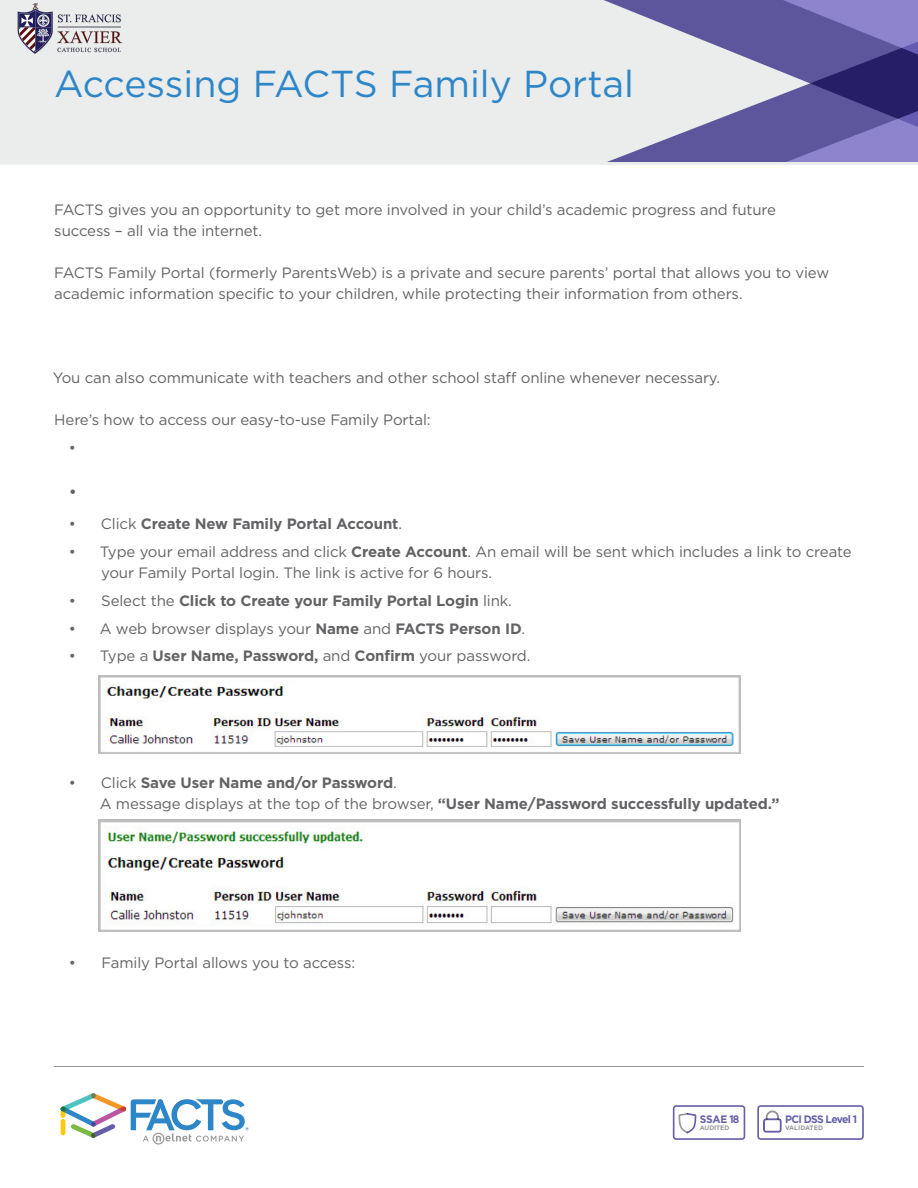
<style>
.page{position:relative;width:918px;height:1188px;background:#fff}
.page>*{position:absolute;margin:0;border:0;box-sizing:border-box;transform-origin:0 0}
.t1{font:37.5px "Gotham";color:#2d86c7}
.t2{font:15px/21px "Gotham";letter-spacing:-.01em;color:#636366}
.t3{font:700 15px/21px "Gotham";letter-spacing:-.01em;color:#636366}
.t4{font:700 10.8px "Gotham";letter-spacing:-.07em;color:#665fa9;scale:.96 1}
.t5{font:700 10.8px "Gotham";letter-spacing:-.03em;color:#675faa;scale:.96 1}
.t6{font:700 6.45px "Gotham";color:#979797}
.t7{font:700 6.45px "Gotham";letter-spacing:-.02em;color:#979797}
.s1{font-weight:400}
.s2{font-weight:700}
</style>
<div class="page">
<div style="left:0;top:0;width:918px;height:164px;background:#ebecec"></div>
<svg style="left:607px;top:5px;width:122px;height:157px"></svg>
<svg style="left:729px;top:0;width:189px;height:162px"></svg>
<hr style="left:54px;top:1066px;width:810px;height:1px;background:#979797">
<svg style="left:673px;top:1105px;width:72px;height:35px"></svg>
<svg style="left:757px;top:1105px;width:107px;height:35px"></svg>
<img style="left:98px;top:675px;width:643px;height:79px">
<img style="left:98px;top:820px;width:643px;height:112px">
<svg style="left:60px;top:1093px;width:189px;height:52px"></svg>
<img style="left:17px;top:2px;width:106px;height:53px">
<p class="t1" style="left:54px;top:60px;width:582px">Accessing FACTS Family Portal</p>
<p class="t2" style="left:54px;top:199px;width:723px">FACTS gives you an opportunity to get more involved in your child’s academic progress and future success – all via the internet.</p>
<p class="t2" style="left:54px;top:262px;width:777px">FACTS Family Portal (formerly ParentsWeb) is a private and secure parents’ portal that allows you to view academic information specific to your children, while protecting their information from others.</p>
<p class="t2" style="left:53px;top:367px;width:669px">You can also communicate with teachers and other school staff online whenever necessary.</p>
<p class="t2" style="left:54px;top:409px;width:378px">Here’s how to access our easy-to-use Family Portal:</p>
<p class="t2" style="left:69px;top:437px;width:9px">•</p>
<p class="t3" style="left:69px;top:481px;width:9px">•</p>
<p class="t3" style="left:69px;top:513px;width:335px"><span class="s1">• Click</span> Create New Family Portal Account<span class="s1">.</span></p>
<p class="t2" style="left:101px;top:541px;width:752px;text-indent:-32px">• Type your email address and click <span class="s2">Create Account</span>. An email will be sent which includes a link to create your Family Portal login. The link is active for 6 hours.</p>
<p class="t3" style="left:69px;top:590px;width:445px"><span class="s1">• Select the</span> Click to Create your Family Portal Login <span class="s1">link.</span></p>
<p class="t2" style="left:69px;top:617px;width:458px">• A web browser displays your <span class="s2">Name</span> and <span class="s2">FACTS Person ID</span>.</p>
<p class="t3" style="left:69px;top:645px;width:463px"><span class="s1">• Type a</span> User Name, Password, <span class="s1">and</span> Confirm <span class="s1">your password.</span></p>
<p class="t3" style="left:100px;top:772px;width:681px;text-indent:-31px"><span class="s1">• Click</span> Save User Name and/or Password<span class="s1">.<br>A message displays at the top of the browser,</span> “User Name/Password successfully updated.”</p>
<p class="t2" style="left:69px;top:952px;width:288px">• Family Portal allows you to access:</p>
<p class="t5" style="left:700px;top:1112px;width:43px">SSAE 18</p>
<p class="t7" style="left:700px;top:1124px;width:31px">AUDITED</p>
<p class="t4" style="left:785px;top:1112px;width:77px">PCI DSS Level 1</p>
<p class="t6" style="left:785px;top:1124px;width:40px">VALIDATED</p>
</div>
